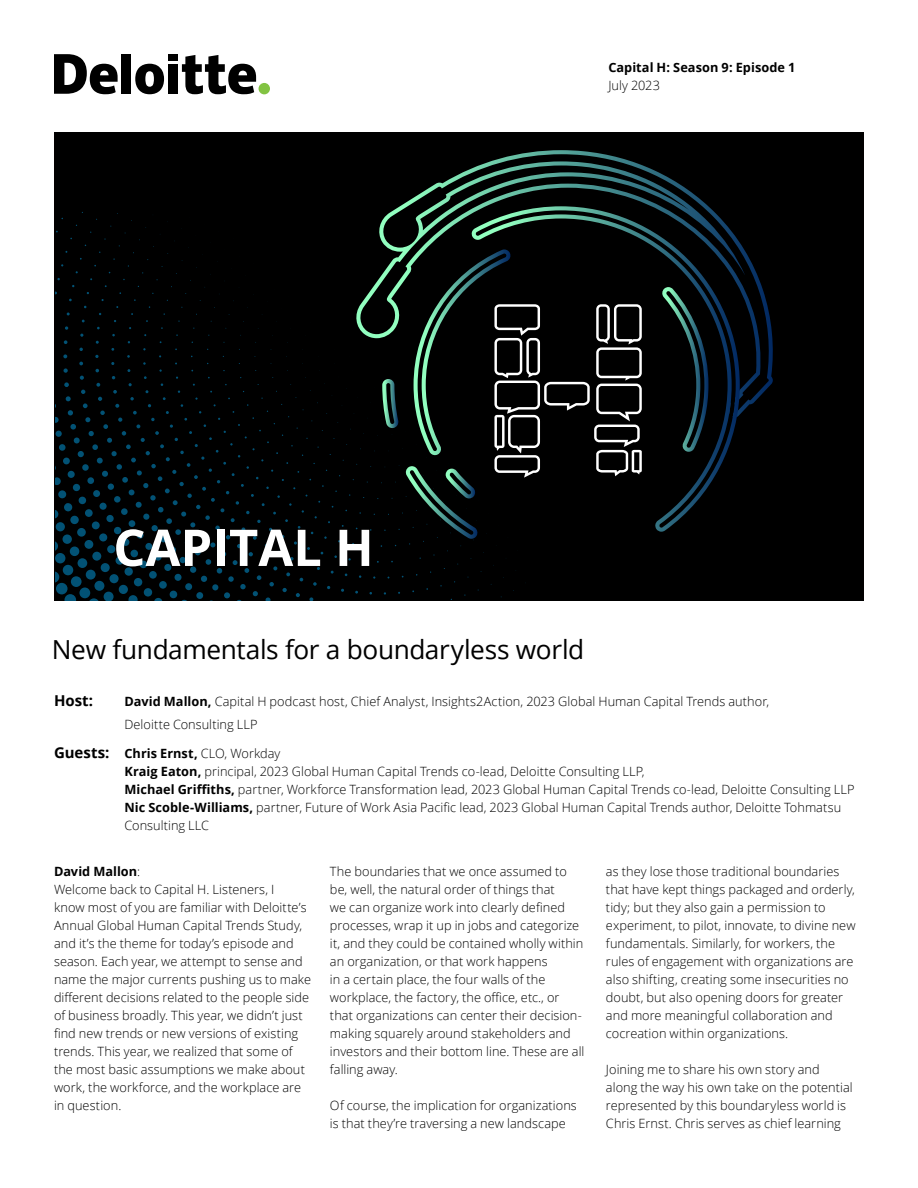
<style>
.page{position:relative;width:918px;height:1188px;background:#fff}
.page>*{position:absolute;margin:0;border:0;box-sizing:border-box;transform-origin:0 0}
.t1{font:700 50.7px "Open Sans";color:#fff}
.t2{font:26.25px "Open Sans";letter-spacing:-.015em;color:#000}
.t3{font:700 15px "Open Sans";color:#000}
.t4{font:300 12.75px/18px "Open Sans";letter-spacing:.005em;color:#000}
.t5{font:700 12.75px "Open Sans";letter-spacing:.005em;color:#000}
.s1{font-weight:700}
.s2{font-weight:700;font-size:15px}
</style>
<div class="page">
<div style="left:259px;top:83px;width:11px;height:11px;background:#82c342;border-radius:50%"></div>
<div style="left:121px;top:54px;width:10px;height:40px;background:#000"></div>
<svg style="left:135px;top:64px;width:29px;height:30px"></svg>
<div style="left:168px;top:64px;width:10px;height:30px;background:#000"></div>
<div style="left:168px;top:54px;width:10px;height:7px;background:#000"></div>
<svg style="left:182px;top:55px;width:74px;height:39px"></svg>
<svg style="left:54px;top:54px;width:64px;height:40px"></svg>
<div style="left:55px;top:132px;width:808px;height:468px;background:#000"></div>
<svg style="left:391px;top:150px;width:382px;height:264px"></svg>
<svg style="left:471px;top:206px;width:269px;height:326px"></svg>
<svg style="left:55px;top:212px;width:587px;height:389px"></svg>
<p class="t5" style="left:608px;top:58px;width:189px">Capital H: Season 9: Episode 1</p>
<p class="t4" style="left:608px;top:76px;width:53px">July 2023</p>
<h1 class="t1" style="left:113px;top:512px;width:262px">CAPITAL H</h1>
<h2 class="t2" style="left:52px;top:632px;width:534px">New fundamentals for a boundaryless world</h2>
<p class="t3" style="left:54px;top:690px;width:41px">Host:</p>
<p class="t4" style="left:124px;top:690px;width:646px;line-height:22.5px"><span class="s1">David Mallon,</span> Capital H podcast host, Chief Analyst, Insights2Action, 2023 Global Human Capital Trends author,<br>Deloitte Consulting LLP</p>
<p class="t4" style="left:124px;top:744px;width:732px;text-indent:-70px"><span class="s2">Guests:</span> <span class="s1">Chris Ernst,</span> CLO, Workday<br><span class="s1">Kraig Eaton,</span> principal, 2023 Global Human Capital Trends co-lead, Deloitte Consulting LLP,<br><span class="s1">Michael Griffiths,</span> partner, Workforce Transformation lead, 2023 Global Human Capital Trends co-lead, Deloitte Consulting LLP <span class="s1">Nic Scoble-Williams,</span> partner, Future of Work Asia Pacific lead, 2023 Global Human Capital Trends author, Deloitte Tohmatsu Consulting LLC</p>
<p class="t4" style="left:54px;top:862px;width:259px"><span class="s1">David Mallon</span>:<br>Welcome back to Capital H. Listeners, I<br>know most of you are familiar with Deloitte’s Annual Global Human Capital Trends Study, and it’s the theme for today’s episode and season. Each year, we attempt to sense and name the major currents pushing us to make different decisions related to the people side of business broadly. This year, we didn’t just find new trends or new versions of existing trends. This year, we realized that some of the most basic assumptions we make about work, the workforce, and the workplace are in question.</p>
<p class="t4" style="left:330px;top:862px;width:256px">The boundaries that we once assumed to be, well, the natural order of things that<br>we can organize work into clearly defined processes, wrap it up in jobs and categorize it, and they could be contained wholly within an organization, or that work happens<br>in a certain place, the four walls of the workplace, the factory, the office, etc., or that organizations can center their decision&shy;making squarely around stakeholders and investors and their bottom line. These are all falling away.</p>
<p class="t4" style="left:330px;top:1096px;width:248px">Of course, the implication for organizations is that they’re traversing a new landscape</p>
<p class="t4" style="left:606px;top:862px;width:251px">as they lose those traditional boundaries that have kept things packaged and orderly, tidy; but they also gain a permission to experiment, to pilot, innovate, to divine new fundamentals. Similarly, for workers, the rules of engagement with organizations are also shifting, creating some insecurities no doubt, but also opening doors for greater and more meaningful collaboration and cocreation within organizations.</p>
<p class="t4" style="left:606px;top:1060px;width:248px">Joining me to share his own story and along the way his own take on the potential represented by this boundaryless world is Chris Ernst. Chris serves as chief learning</p>
</div>
